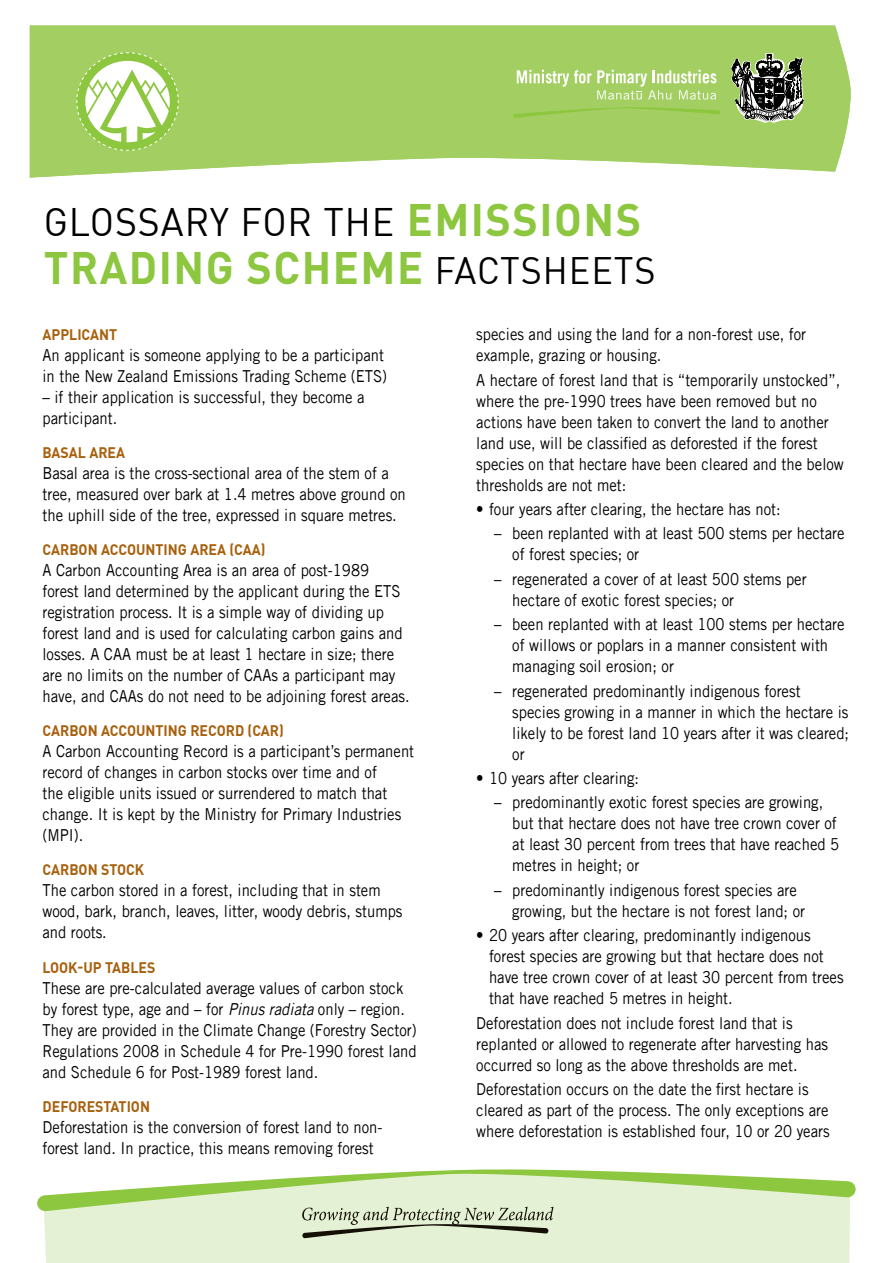
<style>
.page{position:relative;width:893px;height:1263px;background:#fff}
.page>*{position:absolute;margin:0;border:0;box-sizing:border-box;transform-origin:0 0}
._1_big_heading{font:700 45px "DINOT";letter-spacing:.035em;color:#8dc63f;scale:.96 1}
._1_big_heading-2{font:39px "DIN";letter-spacing:.025em;color:#000;scale:.96 1}
._3_body_copy{font:16.5px/21px "Trade Gothic LT Std";color:#000;scale:.9 1}
._2_body_heading_2{font:700 15px "DIN";color:#a7600c;scale:.94 1}
.s1{font-family:"DINOT";font-weight:700;font-size:45px;color:#8dc63f}
.s2{font-family:"DIN";font-weight:400;font-size:37.5px;color:#000}
.s3{font-style:italic}
</style>
<div class="page">
<svg style="left:30px;top:26px;width:821px;height:152px;background:#add473"></svg>
<svg style="left:513px;top:107px;width:207px;height:11px;background:#9dcc59"></svg>
<svg style="left:517px;top:70px;width:74px;height:17px"></svg>
<svg style="left:731px;top:53px;width:73px;height:70px;background:#6e795f"></svg>
<svg style="left:597px;top:70px;width:119px;height:30px;background:#badb8a"></svg>
<div style="left:45px;top:1238px;width:805px;height:25px;background:#e5f1d4"></div>
<svg style="left:76px;top:52px;width:103px;height:99px"></svg>
<svg style="left:37px;top:1169px;width:819px;height:69px;background:#d5e5be"></svg>
<p class="_1_big_heading-2" style="left:44px;top:198px;width:624px">GLOSSARY FOR THE <span class="s1">EMISSIONS</span></p>
<p class="_1_big_heading" style="left:44px;top:239px;width:639px">TRADING SCHEME <span class="s2">FACTSHEETS</span></p>
<p class="_2_body_heading_2" style="left:43px;top:324px;width:81px">APPLICANT</p>
<p class="_3_body_copy" style="left:43px;top:344px;width:384px">An applicant is someone applying to be a participant in the New Zealand Emissions Trading Scheme (ETS)</p>
<p class="_3_body_copy" style="left:43px;top:386px;width:359px">– if their application is successful, they become a participant.</p>
<p class="_2_body_heading_2" style="left:43px;top:443px;width:89px">BASAL AREA</p>
<p class="_3_body_copy" style="left:43px;top:462px;width:405px">Basal area is the cross-sectional area of the stem of a tree, measured over bark at 1.4 metres above ground on the uphill side of the tree, expressed in square metres.</p>
<p class="_2_body_heading_2" style="left:43px;top:540px;width:239px">CARBON ACCOUNTING AREA (CAA)</p>
<p class="_3_body_copy" style="left:43px;top:559px;width:409px">A Carbon Accounting Area is an area of post-1989<br>forest land determined by the applicant during the ETS registration process. It is a simple way of dividing up forest land and is used for calculating carbon gains and losses. A CAA must be at least 1 hectare in size; there are no limits on the number of CAAs a participant may have, and CAAs do not need to be adjoining forest areas.</p>
<p class="_2_body_heading_2" style="left:43px;top:721px;width:258px">CARBON ACCOUNTING RECORD (CAR)</p>
<p class="_3_body_copy" style="left:43px;top:741px;width:414px">A Carbon Accounting Record is a participant’s permanent record of changes in carbon stocks over time and of<br>the eligible units issued or surrendered to match that change. It is kept by the Ministry for Primary Industries (MPI).</p>
<p class="_2_body_heading_2" style="left:43px;top:860px;width:110px">CARBON STOCK</p>
<p class="_3_body_copy" style="left:43px;top:880px;width:402px">The carbon stored in a forest, including that in stem wood, bark, branch, leaves, litter, woody debris, stumps and roots.</p>
<p class="_2_body_heading_2" style="left:43px;top:957px;width:122px">LOOK-UP TABLES</p>
<p class="_3_body_copy" style="left:43px;top:977px;width:417px">These are pre-calculated average values of carbon stock by forest type, age and – for <span class="s3">Pinus radiata</span> only – region.<br>They are provided in the Climate Change (Forestry Sector)<br>Regulations 2008 in Schedule 4 for Pre-1990 forest land and Schedule 6 for Post-1989 forest land.</p>
<p class="_2_body_heading_2" style="left:43px;top:1096px;width:116px">DEFORESTATION</p>
<p class="_3_body_copy" style="left:43px;top:1116px;width:379px">Deforestation is the conversion of forest land to non&shy;forest land. In practice, this means removing forest</p>
<p class="_3_body_copy" style="left:476px;top:324px;width:368px">species and using the land for a non-forest use, for example, grazing or housing.</p>
<p class="_3_body_copy" style="left:476px;top:369px;width:410px">A hectare of forest land that is “temporarily unstocked”, where the pre-1990 trees have been removed but no actions have been taken to convert the land to another land use, will be classified as deforested if the forest species on that hectare have been cleared and the below thresholds are not met:</p>
<p class="_3_body_copy" style="left:476px;top:498px;width:340px">• four years after clearing, the hectare has not:</p>
<p class="_3_body_copy" style="left:512px;top:523px;width:371px;text-indent:-18px">– been replanted with at least 500 stems per hectare of forest species; or</p>
<p class="_3_body_copy" style="left:512px;top:568px;width:329px;text-indent:-18px">– regenerated a cover of at least 500 stems per hectare of exotic forest species; or</p>
<p class="_3_body_copy" style="left:512px;top:614px;width:371px;text-indent:-18px">– been replanted with at least 100 stems per hectare of willows or poplars in a manner consistent with managing soil erosion; or</p>
<p class="_3_body_copy" style="left:512px;top:680px;width:376px;text-indent:-18px">– regenerated predominantly indigenous forest species growing in a manner in which the hectare is likely to be forest land 10 years after it was cleared; or</p>
<p class="_3_body_copy" style="left:476px;top:767px;width:182px">• 10 years after clearing:</p>
<p class="_3_body_copy" style="left:512px;top:792px;width:365px;text-indent:-18px">– predominantly exotic forest species are growing, but that hectare does not have tree crown cover of at least 30 percent from trees that have reached 5 metres in height; or</p>
<p class="_3_body_copy" style="left:512px;top:879px;width:327px;text-indent:-18px">– predominantly indigenous forest species are growing, but the hectare is not forest land; or</p>
<p class="_3_body_copy" style="left:489px;top:925px;width:396px;text-indent:-13px">• 20 years after clearing, predominantly indigenous forest species are growing but that hectare does not have tree crown cover of at least 30 percent from trees that have reached 5 metres in height.</p>
<p class="_3_body_copy" style="left:476px;top:1012px;width:392px">Deforestation does not include forest land that is replanted or allowed to regenerate after harvesting has occurred so long as the above thresholds are met.</p>
<p class="_3_body_copy" style="left:476px;top:1078px;width:394px">Deforestation occurs on the date the first hectare is cleared as part of the process. The only exceptions are where deforestation is established four, 10 or 20 years</p>
</div>
